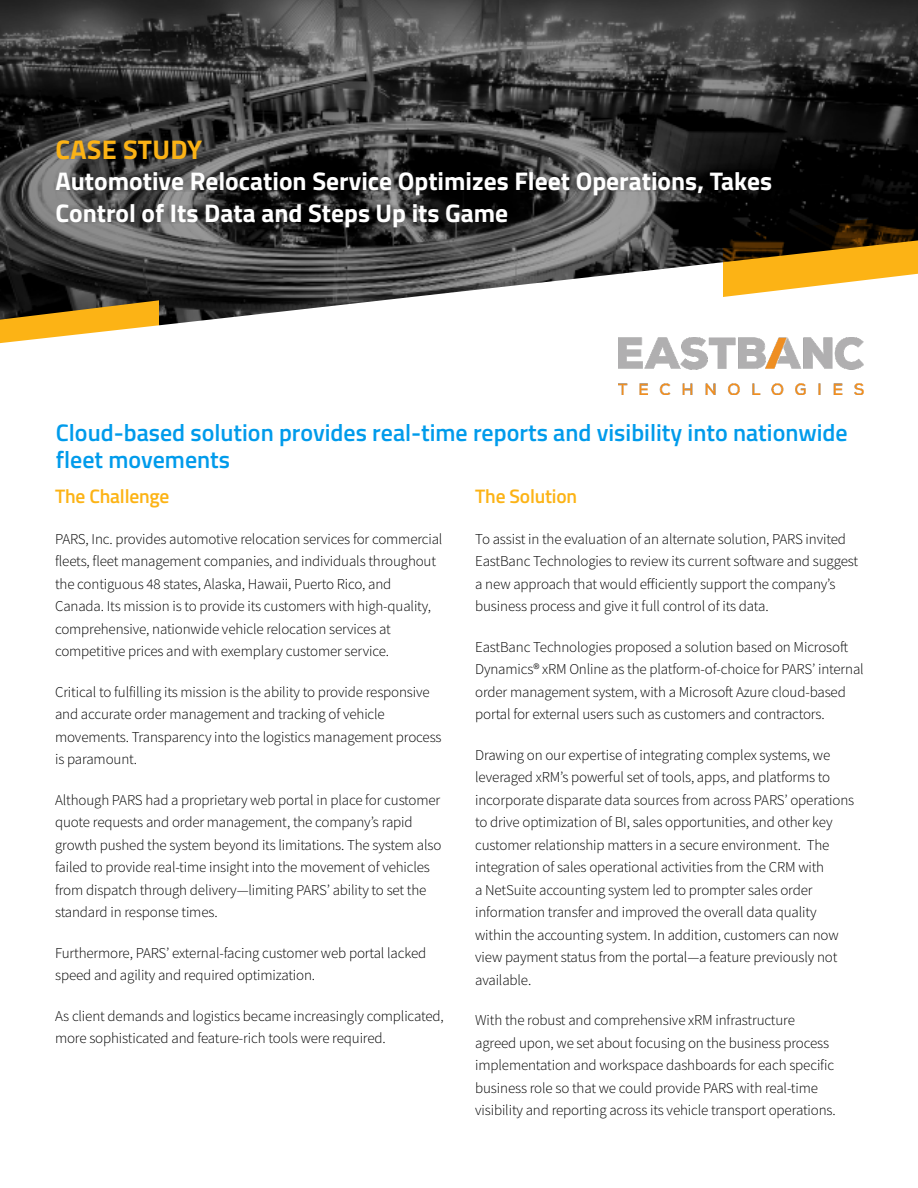
<style>
.page{position:relative;width:918px;height:1188px;background:#fff}
.page>*{position:absolute;margin:0;border:0;box-sizing:border-box;transform-origin:0 0}
.t1{font:700 27px "Titillium";letter-spacing:.01em;color:#fcb315}
.t2{font:700 25.5px/31.5px "Titillium";color:#fff}
.t3{font:600 24px/27px "Titillium";color:#009beb}
.t4{font:600 19.5px "Titillium";letter-spacing:-.01em;color:#fcb315}
.t5{font:300 15px/22.5px "Source Sans Pro";letter-spacing:-.01em;color:#000}
</style>
<div class="page">
<img style="left:0;top:0;width:918px;height:240px">
<svg style="left:0;top:240px;width:723px;height:104px"></svg>
<svg style="left:723px;top:211px;width:195px;height:86px;background:#8e6e2b"></svg>
<img style="left:618px;top:337px;width:246px;height:57px">
<h1 class="t1" style="left:56px;top:129px;width:148px">CASE STUDY</h1>
<h2 class="t2" style="left:56px;top:164px;width:718px">Automotive Relocation Service Optimizes Fleet Operations, Takes<br>Control of Its Data and Steps Up its Game</h2>
<h3 class="t3" style="left:56px;top:418px;width:793px">Cloud-based solution provides real-time reports and visibility into nationwide fleet movements</h3>
<h3 class="t4" style="left:55px;top:482px;width:116px">The Challenge</h3>
<p class="t5" style="left:55px;top:527px;width:389px">PARS, Inc. provides automotive relocation services for commercial fleets, fleet management companies, and individuals throughout the contiguous 48 states, Alaska, Hawaii, Puerto Rico, and Canada. Its mission is to provide its customers with high-quality, comprehensive, nationwide vehicle relocation services at competitive prices and with exemplary customer service.</p>
<p class="t5" style="left:55px;top:680px;width:388px">Critical to fulfilling its mission is the ability to provide responsive and accurate order management and tracking of vehicle movements. Transparency into the logistics management process is paramount.</p>
<p class="t5" style="left:55px;top:788px;width:388px">Although PARS had a proprietary web portal in place for customer quote requests and order management, the company’s rapid growth pushed the system beyond its limitations. The system also failed to provide real-time insight into the movement of vehicles from dispatch through delivery—limiting PARS’ ability to set the standard in response times.</p>
<p class="t5" style="left:55px;top:941px;width:373px">Furthermore, PARS’ external-facing customer web portal lacked speed and agility and required optimization.</p>
<p class="t5" style="left:55px;top:1004px;width:390px">As client demands and logistics became increasingly complicated, more sophisticated and feature-rich tools were required.</p>
<h3 class="t4" style="left:475px;top:482px;width:104px">The Solution</h3>
<p class="t5" style="left:475px;top:527px;width:384px">To assist in the evaluation of an alternate solution, PARS invited EastBanc Technologies to review its current software and suggest a new approach that would efficiently support the company’s business process and give it full control of its data.</p>
<p class="t5" style="left:475px;top:635px;width:390px">EastBanc Technologies proposed a solution based on Microsoft Dynamics® xRM Online as the platform-of-choice for PARS’ internal order management system, with a Microsoft Azure cloud-based portal for external users such as customers and contractors.</p>
<p class="t5" style="left:475px;top:743px;width:381px">Drawing on our expertise of integrating complex systems, we leveraged xRM’s powerful set of tools, apps, and platforms to incorporate disparate data sources from across PARS’ operations to drive optimization of BI, sales opportunities, and other key customer relationship matters in a secure environment. The integration of sales operational activities from the CRM with<br>a NetSuite accounting system led to prompter sales order information transfer and improved the overall data quality within the accounting system. In addition, customers can now view payment status from the portal—a feature previously not available.</p>
<p class="t5" style="left:475px;top:1009px;width:362px">With the robust and comprehensive xRM infrastructure agreed upon, we set about focusing on the business process implementation and workspace dashboards for each specific business role so that we could provide PARS with real-time visibility and reporting across its vehicle transport operations.</p>
</div>
